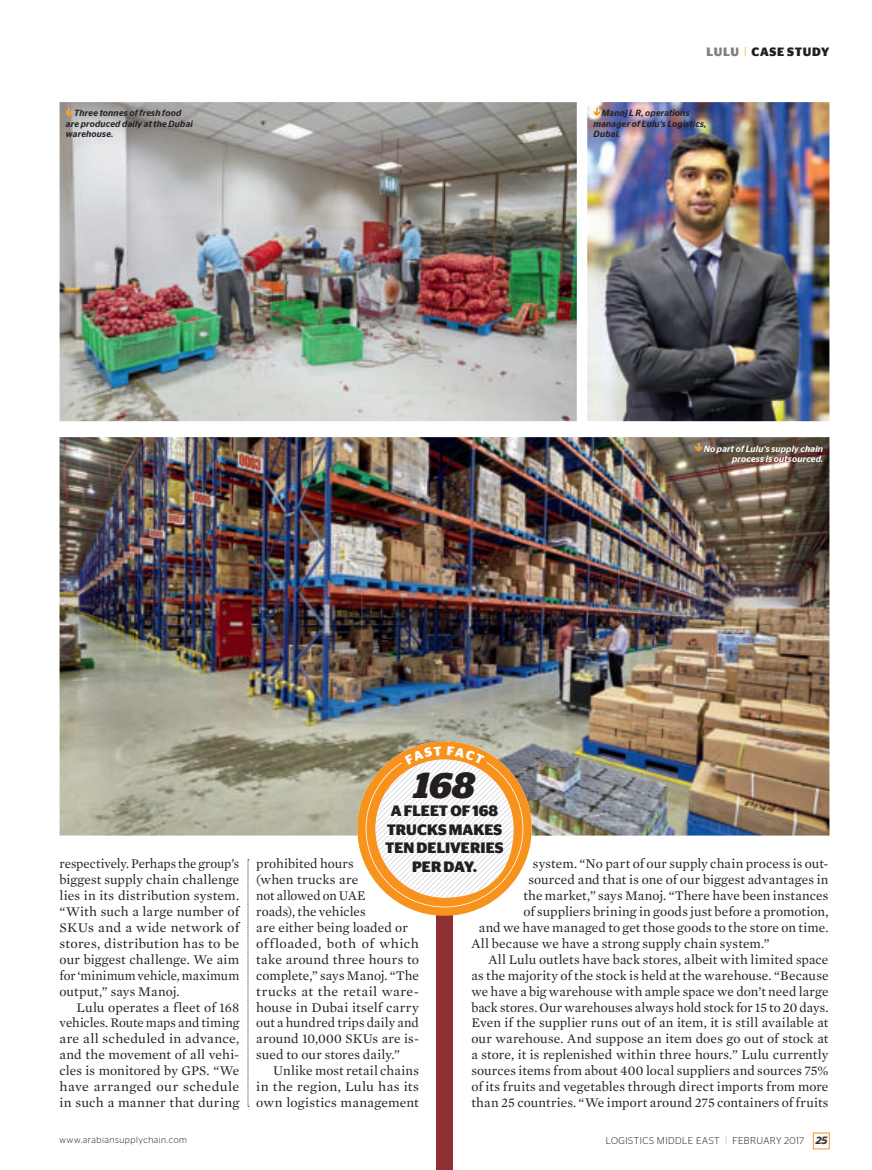
<style>
.page{position:relative;width:872px;height:1170px;background:#fff}
.page>*{position:absolute;margin:0;border:0;box-sizing:border-box;transform-origin:0 0}
.t1{font:italic 700 36px "Stag";color:#231f20}
.t2{font:700 15px/18.5px "Stag Sans";letter-spacing:-.005em;color:#231f20;text-align:center}
.t3{font:13.5px "Mercury Text G1";letter-spacing:.005em;color:#231f20}
.t4{font:13.5px "Mercury Text G1";letter-spacing:.005em;color:#231f20;scale:.96 1}
.t5{font:13.5px "Mercury Text G1";letter-spacing:.005em;color:#231f20;scale:1.04 1}
.t6{font:13.5px "Mercury Text G1";letter-spacing:.03em;color:#231f20;scale:1.04 1}
.t7{font:13.5px "Mercury Text G1";letter-spacing:.025em;color:#231f20;scale:1.04 1}
.t8{font:700 12px "Stag Sans";letter-spacing:.055em;color:#231f20}
.t9{font:300 9.75px "Stag Sans";letter-spacing:.05em;color:#231f20}
.t10{font:italic 500 9px/10.5px "Stag Sans";letter-spacing:.025em;color:#231f20}
.t11{font:italic 500 9px/10.5px "Stag Sans";letter-spacing:.02em;color:#fff;text-align:right}
.t12{font:300 9px "Stag Sans";letter-spacing:.065em;color:#231f20}
.s1{color:#808080}
.s2{font-weight:300;color:#f7931d}
.s3{color:#f7931d}
.s4{font-size:9.9px}
.s5{font-weight:600;font-style:italic;font-size:10.5px;color:#333}
</style>
<div class="page">
<svg style="left:248px;top:859px;width:1px;height:247px"></svg>
<div style="left:436px;top:836px;width:16px;height:333px;background:#902f32"></div>
<img style="left:60px;top:102px;width:517px;height:319px">
<svg style="left:66px;top:108px;width:6px;height:8px"></svg>
<img style="left:587px;top:102px;width:242px;height:319px">
<svg style="left:593px;top:108px;width:7px;height:8px"></svg>
<img style="left:60px;top:437px;width:769px;height:398px">
<div style="left:357px;top:741px;width:174px;height:174px;background:#f7931d;border-radius:50%"></div>
<svg style="left:695px;top:443px;width:7px;height:8px"></svg>
<svg style="left:366px;top:746px;width:157px;height:161px"></svg>
<p class="t8" style="left:706px;top:46px;width:124px"><span class="s1">LULU</span> <span class="s2">|</span> CASE STUDY</p>
<p class="t10" style="left:66px;top:108px;width:128px;text-indent:8px">Three tonnes of fresh food are produced daily at the Dubai warehouse.</p>
<p class="t10" style="left:593px;top:108px;width:114px;text-indent:8px">Manoj L R, operations manager of Lulu’s Logistics,<br>Dubai.</p>
<p class="t11" style="left:703px;top:443px;width:121px">No part of Lulu’s supply chain process is outsourced.</p>
<p class="t4" style="left:60px;top:857px;width:189px">respectively. Perhaps the group’s</p>
<p class="t3" style="left:60px;top:873px;width:181px">biggest supply chain challenge</p>
<p class="t3" style="left:60px;top:889px;width:181px">lies in its distribution system.</p>
<p class="t3" style="left:60px;top:905px;width:181px">“With such a large number of</p>
<p class="t5" style="left:60px;top:921px;width:174px">SKUs and a wide network of</p>
<p class="t5" style="left:60px;top:937px;width:174px">stores, distribution has to be</p>
<p class="t3" style="left:60px;top:953px;width:181px">our biggest challenge. We aim</p>
<p class="t4" style="left:60px;top:969px;width:189px">for ‘minimum vehicle, maximum</p>
<p class="t3" style="left:60px;top:985px;width:122px">output,” says Manoj.</p>
<p class="t3" style="left:77px;top:1001px;width:164px">Lulu operates a fleet of 168</p>
<p class="t3" style="left:60px;top:1017px;width:181px">vehicles. Route maps and timing</p>
<p class="t3" style="left:60px;top:1033px;width:181px">are all scheduled in advance,</p>
<p class="t3" style="left:60px;top:1049px;width:181px">and the movement of all vehi-</p>
<p class="t3" style="left:60px;top:1065px;width:181px">cles is monitored by GPS. “We</p>
<p class="t6" style="left:60px;top:1081px;width:174px">have arranged our schedule</p>
<p class="t3" style="left:60px;top:1096px;width:181px">in such a manner that during</p>
<p class="t1" style="left:414px;top:768px;width:62px">168</p>
<p class="t2" style="left:385px;top:802px;width:120px">A FLEET OF 168<br>TRUCKS MAKES<br>TEN DELIVERIES<br>PER DAY.</p>
<p class="t3" style="left:256px;top:857px;width:99px">prohibited hours</p>
<p class="t3" style="left:256px;top:873px;width:104px">(when trucks are</p>
<p class="t4" style="left:256px;top:889px;width:115px">not allowed on UAE</p>
<p class="t3" style="left:256px;top:905px;width:111px">roads), the vehicles</p>
<p class="t3" style="left:256px;top:921px;width:153px">are either being loaded or</p>
<p class="t7" style="left:256px;top:937px;width:158px">offloaded, both of which</p>
<p class="t3" style="left:256px;top:953px;width:164px">take around three hours to</p>
<p class="t3" style="left:256px;top:969px;width:164px">complete,” says Manoj. “The</p>
<p class="t6" style="left:256px;top:985px;width:158px">trucks at the retail ware-</p>
<p class="t3" style="left:256px;top:1001px;width:164px">house in Dubai itself carry</p>
<p class="t3" style="left:256px;top:1017px;width:164px">out a hundred trips daily and</p>
<p class="t3" style="left:256px;top:1033px;width:164px">around 10,000 SKUs are is-</p>
<p class="t3" style="left:256px;top:1049px;width:145px">sued to our stores daily.”</p>
<p class="t3" style="left:273px;top:1065px;width:147px">Unlike most retail chains</p>
<p class="t5" style="left:256px;top:1081px;width:158px">in the region, Lulu has its</p>
<p class="t3" style="left:256px;top:1096px;width:164px">own logistics management</p>
<p class="t3" style="left:533px;top:857px;width:297px">system. “No part of our supply chain process is out-</p>
<p class="t3" style="left:528px;top:873px;width:302px">sourced and that is one of our biggest advantages in</p>
<p class="t3" style="left:523px;top:889px;width:307px">the market,” says Manoj. “There have been instances</p>
<p class="t3" style="left:523px;top:905px;width:307px">of suppliers brining in goods just before a promotion,</p>
<p class="t3" style="left:479px;top:921px;width:351px">and we have managed to get those goods to the store on time.</p>
<p class="t3" style="left:471px;top:937px;width:300px">All because we have a strong supply chain system.”</p>
<p class="t3" style="left:488px;top:953px;width:341px">All Lulu outlets have back stores, albeit with limited space</p>
<p class="t3" style="left:471px;top:969px;width:359px">as the majority of the stock is held at the warehouse. “Because</p>
<p class="t3" style="left:471px;top:985px;width:359px">we have a big warehouse with ample space we don’t need large</p>
<p class="t3" style="left:471px;top:1001px;width:359px">back stores. Our warehouses always hold stock for 15 to 20 days.</p>
<p class="t3" style="left:471px;top:1017px;width:359px">Even if the supplier runs out of an item, it is still available at</p>
<p class="t3" style="left:471px;top:1033px;width:358px">our warehouse. And suppose an item does go out of stock at</p>
<p class="t3" style="left:471px;top:1049px;width:359px">a store, it is replenished within three hours.” Lulu currently</p>
<p class="t3" style="left:471px;top:1065px;width:359px">sources items from about 400 local suppliers and sources 75%</p>
<p class="t3" style="left:471px;top:1081px;width:358px">of its fruits and vegetables through direct imports from more</p>
<p class="t3" style="left:471px;top:1096px;width:358px">than 25 countries. “We import around 275 containers of fruits</p>
<p class="t12" style="left:60px;top:1135px;width:129px">www.arabiansupplychain.com</p>
<p class="t9" style="left:605px;top:1135px;width:223px">LOGISTICS MIDDLE EAST <span class="s3">|</span> <span class="s4">FEBRUARY</span> 2017 <span class="s5">25</span></p>
</div>
